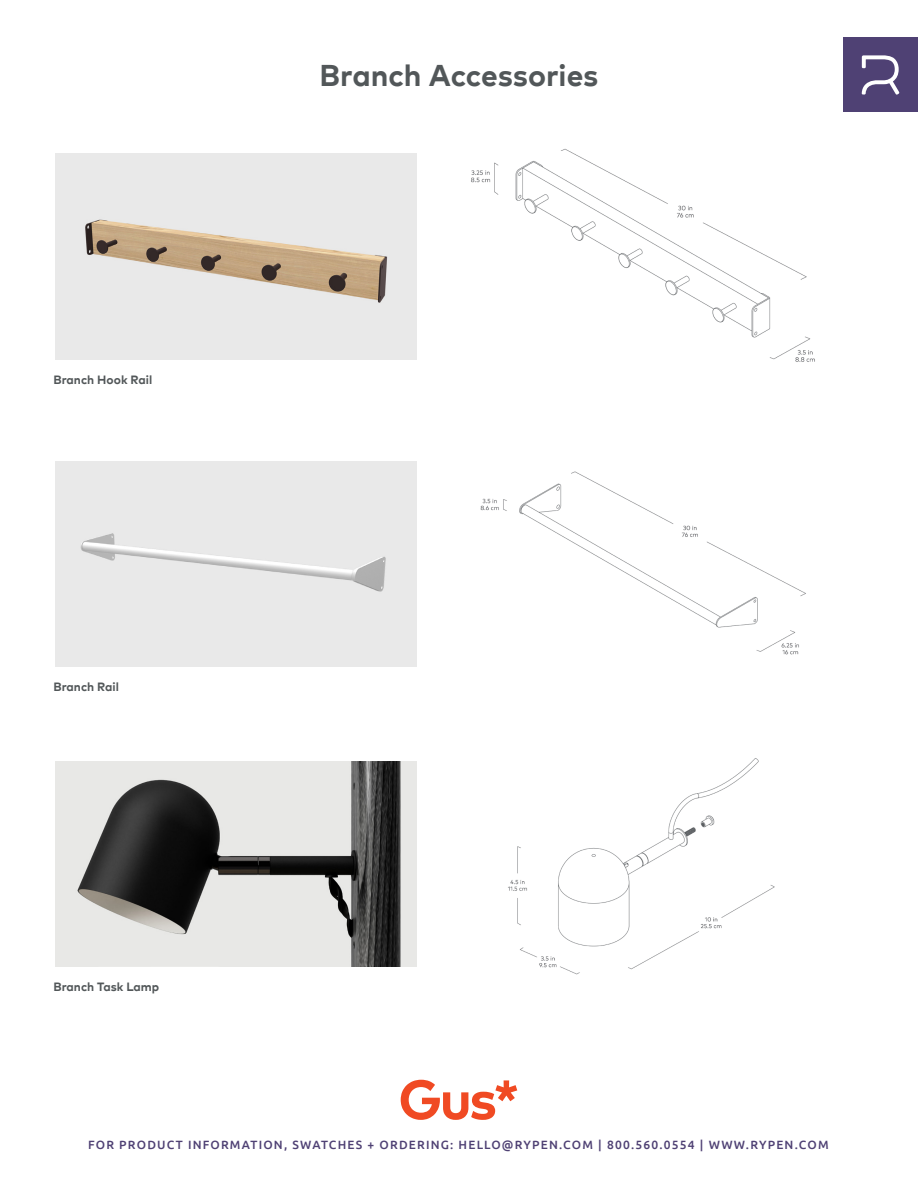
<style>
.page{position:relative;width:918px;height:1188px;background:#fff}
.page>*{position:absolute;margin:0;border:0;box-sizing:border-box;transform-origin:0 0}
.Product_Title{font:700 30px "Mark";color:#525759}
.t1{font:500 12px "Ubuntu";letter-spacing:.1em;color:#4f4174}
.Product_Title-2{font:700 12px "Mark";color:#525759}
</style>
<div class="page">
<img style="left:471px;top:148px;width:344px;height:214px">
<img style="left:480px;top:471px;width:326px;height:184px">
<img style="left:508px;top:758px;width:267px;height:217px">
<img style="left:56px;top:761px;width:360px;height:206px">
<img style="left:56px;top:154px;width:360px;height:205px">
<svg style="left:401px;top:1080px;width:116px;height:40px"></svg>
<div style="left:843px;top:38px;width:75px;height:74px;background:#4f4174"></div>
<svg style="left:862px;top:55px;width:37px;height:40px"></svg>
<p class="Product_Title-2" style="left:53px;top:372px;width:100px">Branch Hook Rail</p>
<p class="Product_Title-2" style="left:53px;top:679px;width:67px">Branch Rail</p>
<p class="Product_Title-2" style="left:53px;top:979px;width:107px">Branch Task Lamp</p>
<p class="Product_Title" style="left:319px;top:56px;width:281px">Branch Accessories</p>
<p class="t1" style="left:88px;top:1137px;width:742px">FOR PRODUCT INFORMATION, SWATCHES + ORDERING: HELLO@RYPEN.COM | 800.560.0554 | WWW.RYPEN.COM</p>
</div>
